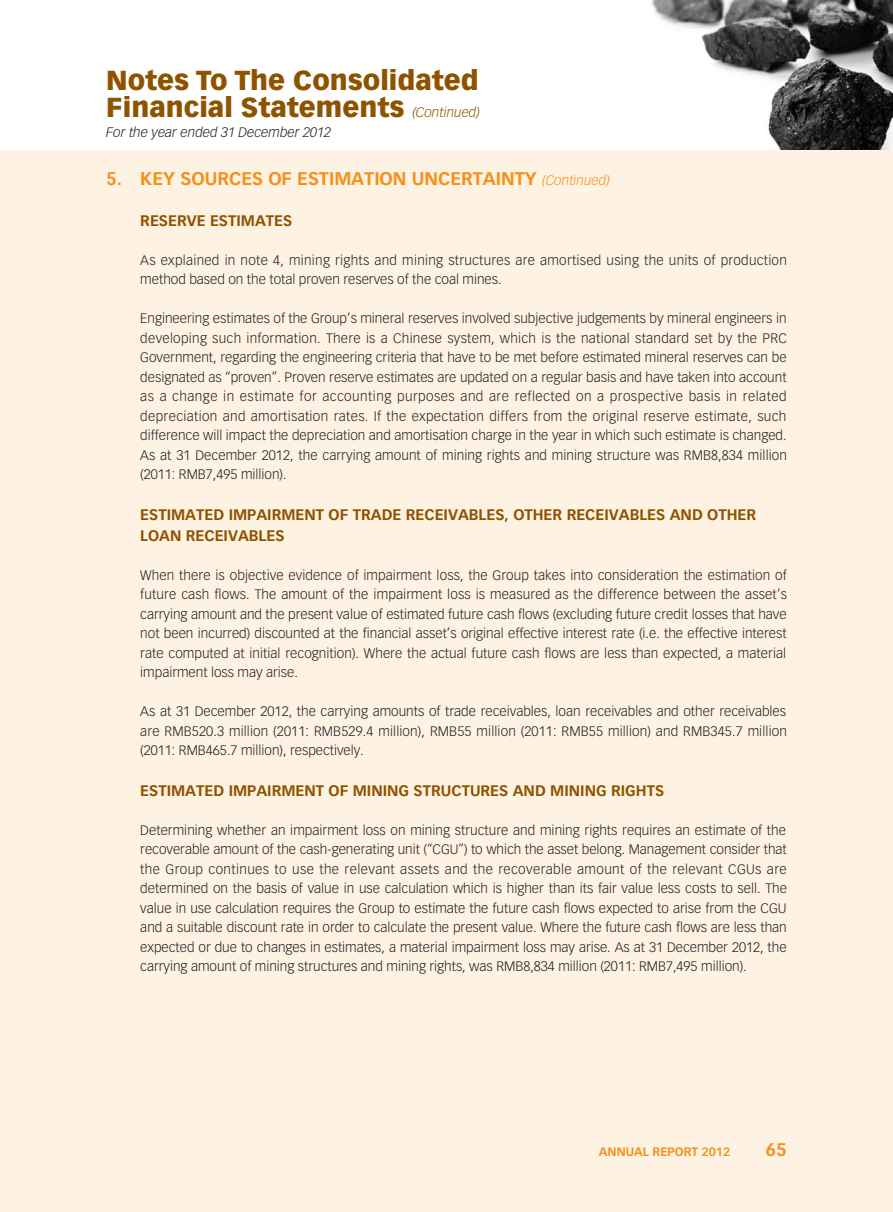
<style>
.page{position:relative;width:893px;height:1212px;background:#fff}
.page>*{position:absolute;margin:0;border:0;box-sizing:border-box;transform-origin:0 0}
.t1{font:900 27px/27px "Vectora LT Std";color:#8f5300}
.t2{font:700 18px "Vectora LT Std";color:#f4901d}
.t3{font:700 15px "Vectora LT Std";color:#8f5300}
.t4{font:300 13.5px/19.5px "Vectora LT Std";color:#231f20;text-align:justify}
.t5{font:300 13.5px/19.5px "Vectora LT Std";letter-spacing:.02em;color:#231f20}
.t6{font:italic 300 13.5px "Vectora LT Std";color:#231f20}
.t7{font:700 12px "Vectora LT Std";color:#f4901d}
.s1{font-weight:300;font-style:italic;font-size:13.5px}
</style>
<div class="page">
<img style="left:598px;top:0;width:295px;height:151px">
<div style="left:0;top:151px;width:893px;height:1061px;background:#fef2e3"></div>
<h1 class="t1" style="left:106px;top:67px;width:375px">Notes To The Consolidated<br>Financial Statements <span class="s1">(Continued)</span></h1>
<p class="t6" style="left:106px;top:124px;width:226px">For the year ended 31 December 2012</p>
<h2 class="t2" style="left:106px;top:168px;width:505px">5. KEY SOURCES OF ESTIMATION UN CERTAINTY <span class="s1">(Continued)</span></h2>
<p class="t3" style="left:140px;top:211px;width:20px">RESER</p>
<p class="t3" style="left:187px;top:211px;width:34px">VE ESTIMATES</p>
<p class="t5" style="left:140px;top:250px;width:648px">As explained in note 4, mining rights and mining structures are amortised using the units of production method based on the total proven reserves of the coal mines.</p>
<p class="t4" style="left:140px;top:309px;width:648px">Engineering estimates of the Group’s mineral reserves involved subjective judgements by mineral engineers in developing such information. There is a Chinese system, which is the national standard set by the PRC Government, regarding the engineering criteria that have to be met before estimated mineral reserves can be designated as “proven”. Proven reserve estimates are updated on a regular basis and have taken into account as a change in estimate for accounting purposes and are reflected on a prospective basis in related depreciation and amortisation rates. If the expectation differs from the original reserve estimate, such difference will impact the depreciation and amortisation charge in the year in which such estimate is changed.<br>As at 31 December 2012, the carrying amount of mining rights and mining structure was RMB8,834 million (2011: RMB7,495 million).</p>
<p class="t3" style="left:140px;top:505px;width:20px">ESTIMATED</p>
<p class="t3" style="left:229px;top:505px;width:39px">IM PAIRME</p>
<p class="t3" style="left:304px;top:505px;width:59px">NTOF TRADE</p>
<p class="t3" style="left:406px;top:505px;width:10px">RECEI</p>
<p class="t3" style="left:448px;top:505px;width:21px">VABLES</p>
<p class="t3" style="left:504px;top:505px;width:20px">, OTHER</p>
<p class="t3" style="left:567px;top:505px;width:10px">RECEI</p>
<p class="t3" style="left:609px;top:505px;width:21px">VABLES</p>
<p class="t3" style="left:670px;top:505px;width:49px">AND OTHER</p>
<p class="t3" style="left:140px;top:526px;width:11px">LOA</p>
<p class="t3" style="left:170px;top:526px;width:25px">N RECEI</p>
<p class="t3" style="left:228px;top:526px;width:21px">VABLES</p>
<p class="t4" style="left:140px;top:565px;width:648px">When there is objective evidence of impairment loss, the Group takes into consideration the estimation of future cash flows. The amount of the impairment loss is measured as the difference between the asset’s carrying amount and the present value of estimated future cash flows (excluding future credit losses that have not been incurred) discounted at the financial asset’s original effective interest rate (i.e. the effective interest rate computed at initial recognition). Where the actual future cash flows are less than expected, a material impairment loss may arise.</p>
<p class="t4" style="left:140px;top:702px;width:648px">As at 31 December 2012, the carrying amounts of trade receivables, loan receivables and other receivables are RMB520.3 million (2011: RMB529.4 million), RMB55 million (2011: RMB55 million) and RMB345.7 million (2011: RMB465.7 million), respectively.</p>
<p class="t3" style="left:140px;top:781px;width:20px">ESTIMATED</p>
<p class="t3" style="left:229px;top:781px;width:39px">IM PAIRME</p>
<p class="t3" style="left:304px;top:781px;width:186px">NT OF MINING STRUCTURES</p>
<p class="t3" style="left:513px;top:781px;width:108px">AND MINING RIGHTS</p>
<p class="t4" style="left:140px;top:820px;width:648px">Determining whether an impairment loss on mining structure and mining rights requires an estimate of the recoverable amount of the cash-generating unit (“CGU”) to which the asset belong. Management consider that the Group continues to use the relevant assets and the recoverable amount of the relevant CGUs are determined on the basis of value in use calculation which is higher than its fair value less costs to sell. The value in use calculation requires the Group to estimate the future cash flows expected to arise from the CGU and a suitable discount rate in order to calculate the present value. Where the future cash flows are less than expected or due to changes in estimates, a material impairment loss may arise. As at 31 December 2012, the carrying amount of mining structures and mining rights, was RMB8,834 million (2011: RMB7,495 million).</p>
<p class="t7" style="left:599px;top:1145px;width:18px">ANNU</p>
<p class="t7" style="left:634px;top:1145px;width:97px">AL REPORT 2012</p>
<h2 class="t2" style="left:765px;top:1139px;width:23px">65</h2>
</div>
